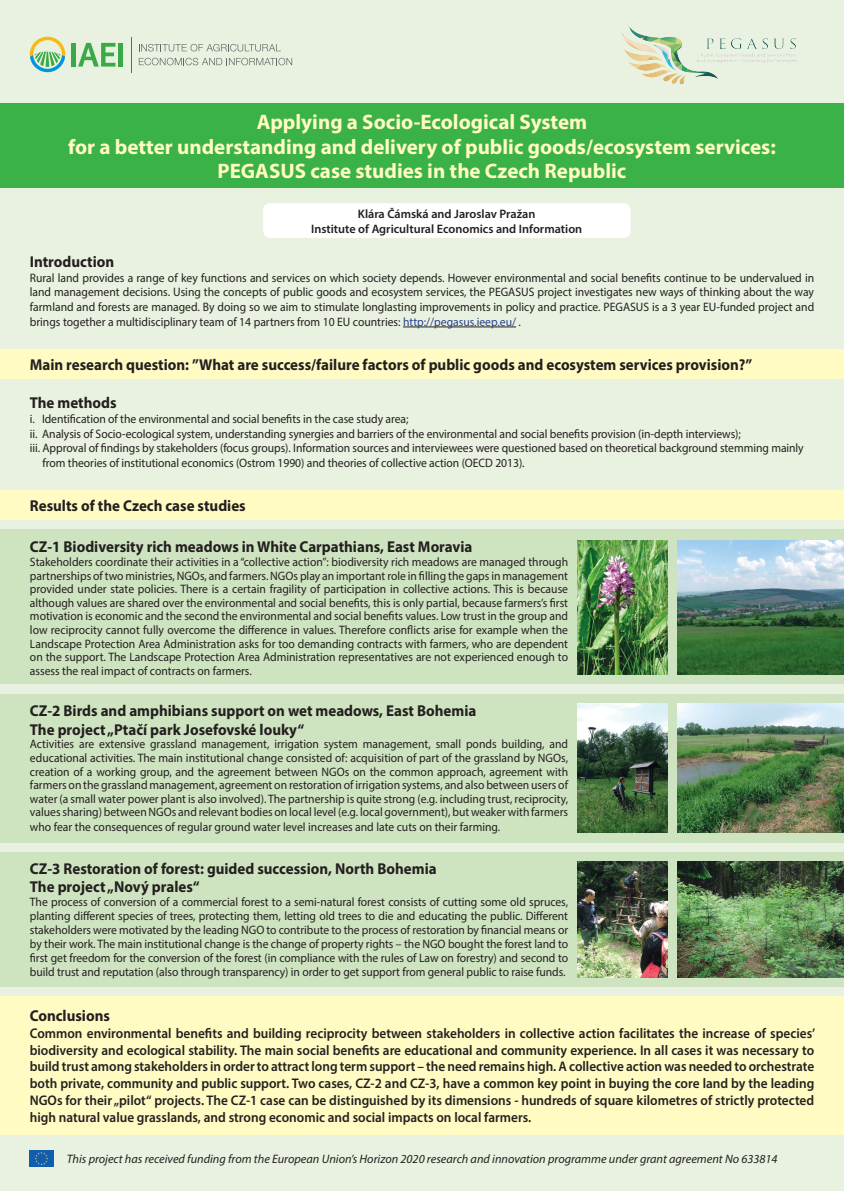
<style>
.page{position:relative;width:844px;height:1191px;background:#fff}
.page>*{position:absolute;margin:0;border:0;box-sizing:border-box;transform-origin:0 0}
.t1{font:700 21px/24.5px "Myriad Pro";color:#fffbc3;text-align:center}
.t2{font:700 15.75px/18.9px "Myriad Pro";color:#241f1f;scale:.95 1}
.t3{font:600 14px/16.8px "Myriad Pro";color:#241f1f;text-align:justify;scale:.95 1}
.t4{font:12.25px/13.6px "Myriad Pro";letter-spacing:-.005em;color:#241f1f;text-align:justify;scale:.95 1}
.t5{font:italic 12.25px "Myriad Pro";color:#241f1f}
.t6{font:600 12.25px/14.7px "Myriad Pro";color:#241f1f;text-align:center}
.s1{color:#2a3f91}
</style>
<div class="page">
<div style="left:1px;top:0;width:842px;height:1190px;background:#e9f2e0"></div>
<div style="left:0;top:529px;width:843px;height:155px;background:#cee4c1"></div>
<div style="left:0;top:694px;width:843px;height:148px;background:#cee4c1"></div>
<div style="left:0;top:852px;width:843px;height:134px;background:#cee4c1"></div>
<div style="left:0;top:104px;width:843px;height:84px;background:#3ab247"></div>
<div style="left:263px;top:203px;width:367px;height:35px;background:#fff;border-radius:7px"></div>
<hr style="left:403px;top:327px;width:113px;height:1px;background:#241f1f">
<hr style="left:131px;top:37px;width:1px;height:35px;background:#656365">
<svg style="left:139px;top:44px;width:142px;height:7px"></svg>
<svg style="left:139px;top:58px;width:153px;height:7px"></svg>
<div style="left:71px;top:43px;width:5px;height:24px;background:#39aa46"></div>
<svg style="left:78px;top:43px;width:37px;height:24px"></svg>
<hr style="left:119px;top:43px;width:4px;height:24px;background:#39aa46">
<svg style="left:30px;top:37px;width:35px;height:35px"></svg>
<img style="left:621px;top:24px;width:176px;height:60px">
<div style="left:0;top:996px;width:843px;height:138px;background:#fffbc3"></div>
<div style="left:0;top:490px;width:843px;height:30px;background:#fffbc3"></div>
<div style="left:0;top:349px;width:843px;height:30px;background:#fffbc3"></div>
<img style="left:577px;top:704px;width:90px;height:129px">
<img style="left:677px;top:704px;width:166px;height:129px">
<img style="left:677px;top:861px;width:166px;height:116px">
<img style="left:577px;top:861px;width:90px;height:116px">
<img style="left:30px;top:1150px;width:24px;height:16px">
<img style="left:677px;top:540px;width:166px;height:134px">
<img style="left:578px;top:540px;width:89px;height:134px">
<h1 class="t1" style="left:68px;top:109px;width:709px">Applying a Socio-Ecological System<br>for a better understanding and delivery of public goods/ecosystem services:<br>PEGASUS case studies in the Czech Republic</h1>
<p class="t6" style="left:311px;top:206px;width:272px">Klára Čámská and Jaroslav Pražan<br>Institute of Agricultural Economics and Information</p>
<p class="t2" style="left:30px;top:252px;width:90px">Introduction</p>
<p class="t4" style="left:30px;top:270px;width:827px;line-height:14.7px">Rural land provides a range of key functions and services on which society depends. However environmental and social benefits continue to be undervalued in land management decisions. Using the concepts of public goods and ecosystem services, the PEGASUS project investigates new ways of thinking about the way farmland and forests are managed. By doing so we aim to stimulate longlasting improvements in policy and practice. PEGASUS is a 3 year EU-funded project and brings together a multidisciplinary team of 14 partners from 10 EU countries: <span class="s1">http://pegasus.ieep.eu/</span> .</p>
<p class="t2" style="left:30px;top:355px;width:762px">Main research question: ”What are success/failure factors of public goods and ecosystem services provision?”</p>
<p class="t2" style="left:30px;top:393px;width:93px">The methods</p>
<p class="t4" style="left:30px;top:412px;width:400px">i. Identification of the environmental and social benefits in the case study area;</p>
<p class="t4" style="left:30px;top:426px;width:749px">ii. Analysis of Socio-ecological system, understanding synergies and barriers of the environmental and social benefits provision (in-depth interviews);</p>
<p class="t4" style="left:30px;top:441px;width:816px">iii. Approval of findings by stakeholders (focus groups). Information sources and interviewees were questioned based on theoretical background stemming mainly</p>
<p class="t4" style="left:43px;top:456px;width:509px">from theories of institutional economics (Ostrom 1990) and theories of collective action (OECD 2013).</p>
<p class="t2" style="left:30px;top:495px;width:229px">Results of the Czech case studies</p>
<p class="t2" style="left:30px;top:537px;width:467px">CZ-1 Biodiversity rich meadows in White Carpathians, East Moravia</p>
<p class="t4" style="left:30px;top:555px;width:568px">Stakeholders coordinate their activities in a “collective action”: biodiversity rich meadows are managed through partnerships of two ministries, NGOs, and farmers. NGOs play an important role in filling the gaps in management provided under state policies. There is a certain fragility of participation in collective actions. This is because although values are shared over the environmental and social benefits, this is only partial, because farmers’s first motivation is economic and the second the environmental and social benefits values. Low trust in the group and low reciprocity cannot fully overcome the difference in values. Therefore conflicts arise for example when the Landscape Protection Area Administration asks for too demanding contracts with farmers, who are dependent on the support. The Landscape Protection Area Administration representatives are not experienced enough to assess the real impact of contracts on farmers.</p>
<p class="t2" style="left:30px;top:700px;width:471px">CZ-2 Birds and amphibians support on wet meadows, East Bohemia<br>The project „Ptačí park Josefovské louky“</p>
<p class="t4" style="left:30px;top:737px;width:568px">Activities are extensive grassland management, irrigation system management, small ponds building, and educational activities. The main institutional change consisted of: acquisition of part of the grassland by NGOs, creation of a working group, and the agreement between NGOs on the common approach, agreement with farmers on the grassland management, agreement on restoration of irrigation systems, and also between users of water (a small water power plant is also involved). The partnership is quite strong (e.g. including trust, reciprocity, values sharing) between NGOs and relevant bodies on local level (e.g. local government), but weaker with farmers</p>
<p class="t4" style="left:30px;top:820px;width:496px">who fear the consequences of regular ground water level increases and late cuts on their farming.</p>
<p class="t2" style="left:30px;top:858px;width:429px">CZ-3 Restoration of forest: guided succession, North Bohemia<br>The project „Nový prales“</p>
<p class="t4" style="left:30px;top:895px;width:568px;line-height:14px">The process of conversion of a commercial forest to a semi-natural forest consists of cutting some old spruces, planting different species of trees, protecting them, letting old trees to die and educating the public. Different stakeholders were motivated by the leading NGO to contribute to the process of restoration by financial means or by their work. The main institutional change is the change of property rights – the NGO bought the forest land to first get freedom for the conversion of the forest (in compliance with the rules of Law on forestry) and second to build trust and reputation (also through transparency) in order to get support from general public to raise funds.</p>
<p class="t2" style="left:30px;top:1005px;width:86px">Conclusions</p>
<p class="t3" style="left:30px;top:1024px;width:828px">Common environmental benefits and building reciprocity between stakeholders in collective action facilitates the increase of species’ biodiversity and ecological stability. The main social benefits are educational and community experience. In all cases it was necessary to build trust among stakeholders in order to attract long term support – the need remains high. A collective action was needed to orchestrate both private, community and public support. Two cases, CZ-2 and CZ-3, have a common key point in buying the core land by the leading NGOs for their „pilot“ projects. The CZ-1 case can be distinguished by its dimensions - hundreds of square kilometres of strictly protected high natural value grasslands, and strong economic and social impacts on local farmers.</p>
<p class="t5" style="left:67px;top:1151px;width:712px">This project has received funding from the European Union’s Horizon 2020 research and innovation programme under grant agreement No 633814</p>
</div>
